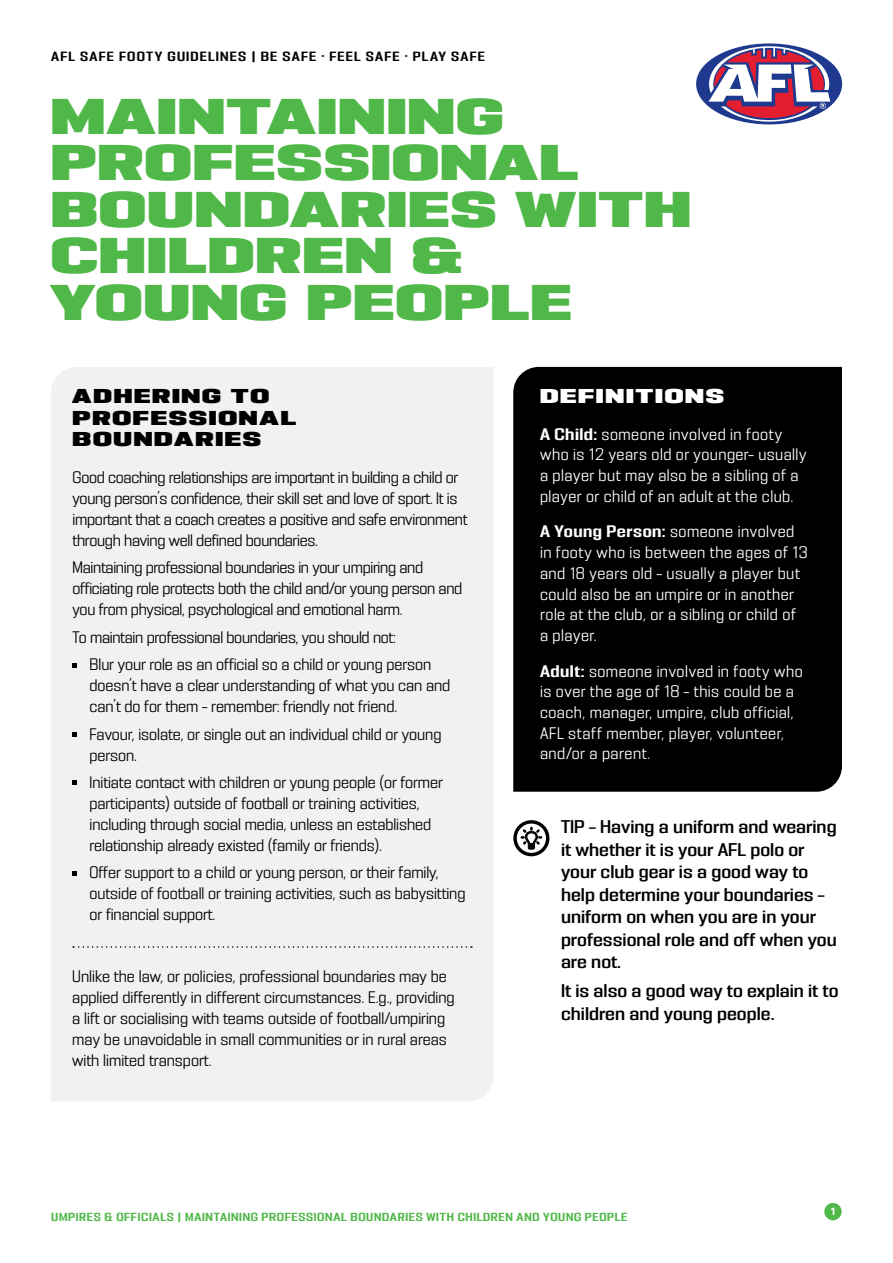
<style>
.page{position:relative;width:893px;height:1263px;background:#fff}
.page>*{position:absolute;margin:0;border:0;box-sizing:border-box;transform-origin:0 0}
.t1{font:45px/46.5px "PODIUM Sharp 7.12";letter-spacing:.035em;color:#50b848}
.t2{font:18px/21.6px "PODIUM Sharp 7.12";letter-spacing:.1em;color:#000}
.t3{font:18px "PODIUM Sharp 7.12";letter-spacing:.1em;color:#fff}
.Main_text{font:16.5px/22.5px "PODIUM Sharp 5.8";color:#000}
.Main_text-2{font:15px/21px "PODIUM Sharp 5.6";letter-spacing:-.005em;color:#000}
.Main_text-3{font:15px/20.7px "PODIUM Sharp 5.6";letter-spacing:.03em;color:#fff}
.t4{font:12px "PODIUM Sharp 5.9";letter-spacing:.1em;color:#000}
.t5{font:10.5px "PODIUM Sharp 5.9";letter-spacing:.06em;color:#50b848}
.t6{font:700 10.5px "Filson Soft";color:#fff}
.s1{font-family:"PODIUM Sharp 5.9"}
</style>
<div class="page">
<div style="left:51px;top:367px;width:442px;height:734px;background:#f1f1f2"></div>
<svg style="left:693px;top:42px;width:152px;height:83px"></svg>
<div style="left:696px;top:43px;width:146px;height:81px;background:#1e398d;border-radius:50%"></div>
<svg style="left:708px;top:46px;width:122px;height:76px"></svg>
<div style="left:513px;top:367px;width:329px;height:425px;background:#000"></div>
<svg style="left:73px;top:663px;width:4px;height:4px"></svg>
<svg style="left:73px;top:732px;width:4px;height:5px"></svg>
<svg style="left:73px;top:781px;width:4px;height:4px"></svg>
<svg style="left:73px;top:871px;width:4px;height:4px"></svg>
<svg style="left:73px;top:946px;width:399px;height:2px"></svg>
<svg style="left:513px;top:820px;width:36px;height:36px"></svg>
<div style="left:824px;top:1203px;width:18px;height:17px;background:#50b848;border-radius:50%"></div>
<p class="t4" style="left:51px;top:48px;width:435px">AFL SAFE FOOTY GUIDELINES | BE SAFE • FEEL SAFE • PLAY SAFE</p>
<p class="t1" style="left:51px;top:92px;width:642px">MAINTAINING<br>PROFESSIONAL<br>BOUNDARIES WITH<br>CHILDREN &amp;<br>YOUNG PEOPLE</p>
<p class="t2" style="left:73px;top:385px;width:225px">ADHERING TO<br>PROFESSIONAL<br>BOUNDARIES</p>
<p class="Main_text-2" style="left:73px;top:467px;width:396px">Good coaching relationships are important in building a child or young person’s confidence, their skill set and love of sport. It is important that a coach creates a positive and safe environment through having well defined boundaries.</p>
<p class="Main_text-2" style="left:73px;top:557px;width:391px">Maintaining professional boundaries in your umpiring and officiating role protects both the child and/or young person and you from physical, psychological and emotional harm.</p>
<p class="Main_text-2" style="left:73px;top:626px;width:325px">To maintain professional boundaries, you should not:</p>
<p class="Main_text-2" style="left:90px;top:654px;width:362px">Blur your role as an official so a child or young person doesn’t have a clear understanding of what you can and can’t do for them – remember: friendly not friend.</p>
<p class="Main_text-2" style="left:90px;top:723px;width:353px">Favour, isolate, or single out an individual child or young person.</p>
<p class="Main_text-2" style="left:90px;top:772px;width:355px">Initiate contact with children or young people (or former participants) outside of football or training activities, including through social media, unless an established relationship already existed (family or friends).</p>
<p class="Main_text-2" style="left:90px;top:862px;width:377px">Offer support to a child or young person, or their family, outside of football or training activities, such as babysitting or financial support.</p>
<p class="Main_text-2" style="left:72px;top:966px;width:384px">Unlike the law, or policies, professional boundaries may be applied differently in different circumstances. E.g., providing a lift or socialising with teams outside of football/umpiring may be unavoidable in small communities or in rural areas with limited transport.</p>
<p class="t3" style="left:540px;top:384px;width:185px">DEFINITIONS</p>
<p class="Main_text-3" style="left:540px;top:424px;width:268px"><span class="s1">A Child:</span> someone involved in footy who is 12 years old or younger– usually a player but may also be a sibling of a player or child of an adult at the club.</p>
<p class="Main_text-3" style="left:540px;top:521px;width:269px"><span class="s1">A Young Person:</span> someone involved in footy who is between the ages of 13 and 18 years old – usually a player but could also be an umpire or in another role at the club, or a sibling or child of a player.</p>
<p class="Main_text-3" style="left:540px;top:660px;width:264px"><span class="s1">Adult:</span> someone involved in footy who is over the age of 18 – this could be a coach, manager, umpire, club official, AFL staff member, player, volunteer, and/or a parent.</p>
<p class="Main_text" style="left:561px;top:816px;width:277px">TIP – Having a uniform and wearing it whether it is your AFL polo or your club gear is a good way to help determine your boundaries – uniform on when you are in your professional role and off when you are not.</p>
<p class="Main_text" style="left:561px;top:979px;width:279px">It is also a good way to explain it to children and young people.</p>
<p class="t5" style="left:51px;top:1210px;width:578px">UMPIRES &amp; OFFICIALS | MAINTAINING PROFESSIONAL BOUNDARIES WITH CHILDREN AND YOUNG PEOPLE</p>
<p class="t6" style="left:831px;top:1205px;width:6px">1</p>
</div>
